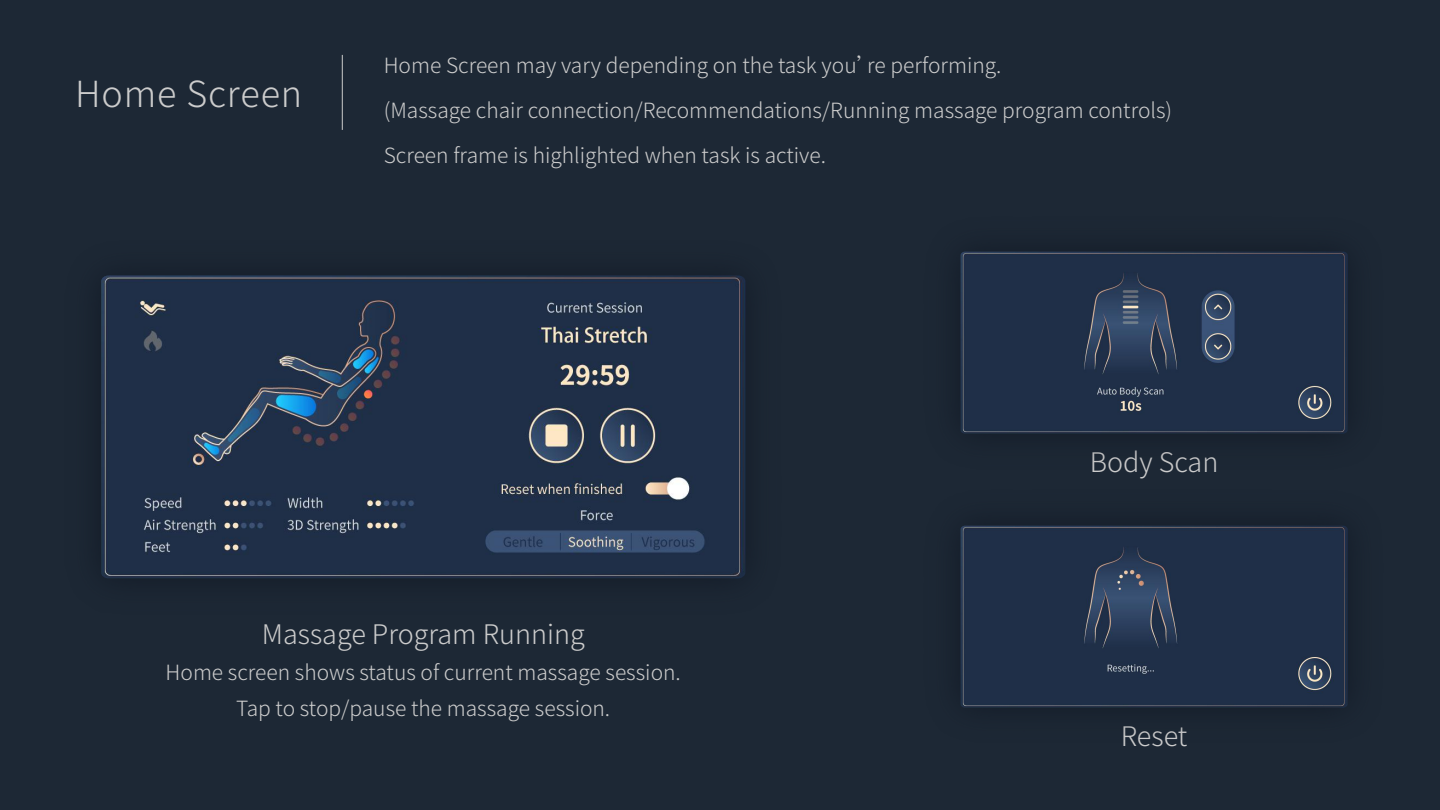
<style>
.page{position:relative;width:1440px;height:810px;background:#1d2835}
.page>*{position:absolute;margin:0;border:0;box-sizing:border-box;transform-origin:0 0}
.t1{font:300 36px "Source Han Sans CN";letter-spacing:.025em;color:#ccc}
.t2{font:300 27px "Source Han Sans CN";color:#ccc}
.t3{font:300 21px/45px "Source Han Sans CN";color:#ccc}
</style>
<div class="page">
<hr style="left:342px;top:55px;width:1px;height:75px;background:#ccc">
<img style="left:101px;top:275px;width:644px;height:303px">
<img style="left:961px;top:252px;width:387px;height:181px">
<img style="left:961px;top:526px;width:387px;height:182px">
<h1 class="t1" style="left:75px;top:73px;width:229px">Home Screen</h1>
<p class="t3" style="left:384px;top:44px;width:790px">Home Screen may vary depending on the task you’re performing.<br>(Massage chair connection/Recommendations/Running massage program controls)<br>Screen frame is highlighted when task is active.</p>
<p class="t2" style="left:1090px;top:447px;width:130px">Body Scan</p>
<p class="t2" style="left:262px;top:619px;width:324px">Massage Program Running</p>
<p class="t3" style="left:166px;top:655px;width:517px;line-height:36px;text-align:center">Home screen shows status of current massage session.<br>Tap to stop/pause the massage session.</p>
<p class="t2" style="left:1121px;top:721px;width:68px">Reset</p>
</div>
